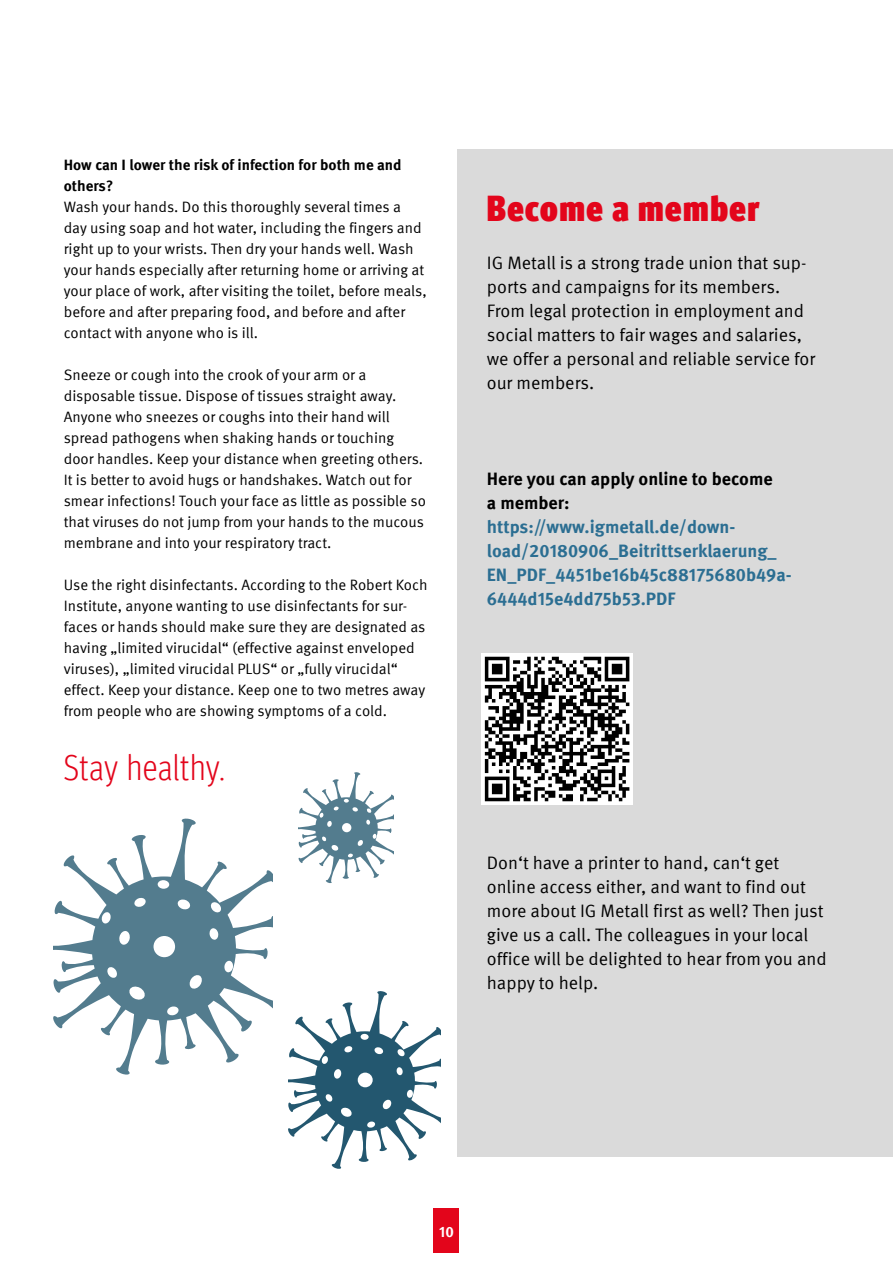
<style>
.page{position:relative;width:893px;height:1263px;background:#fff}
.page>*{position:absolute;margin:0;border:0;box-sizing:border-box;transform-origin:0 0}
.t1{font:900 condensed 36px "Meta Head IGM";letter-spacing:.045em;color:#e3051b}
.t2{font:300 condensed 36px "Meta Head IGM";letter-spacing:.03em;color:#e3051b}
.t3{font:18px/24px "Meta IGM";color:#000}
.t4{font:700 18px/24px "Meta IGM";color:#2b6e92}
.t5{font:700 18px/24px "Meta IGM";color:#000}
.t6{font:15px/21px "Meta IGM";color:#000}
.t7{font:700 15px/21px "Meta IGM";color:#000}
.t8{font:700 15px "Meta IGM";color:#fff}
</style>
<div class="page">
<div style="left:434px;top:1208px;width:25px;height:44px;background:#e3051b"></div>
<div style="left:457px;top:149px;width:436px;height:1008px;background:#dadada"></div>
<svg style="left:481px;top:653px;width:152px;height:152px;background:#f6f6f6"></svg>
<svg style="left:485px;top:657px;width:144px;height:144px;background:#818181"></svg>
<svg style="left:54px;top:818px;width:218px;height:257px"></svg>
<div style="left:154px;top:936px;width:21px;height:21px;background:#fff;border-radius:50%"></div>
<svg style="left:128px;top:986px;width:18px;height:14px"></svg>
<svg style="left:189px;top:974px;width:13px;height:15px"></svg>
<svg style="left:209px;top:928px;width:10px;height:12px"></svg>
<svg style="left:134px;top:897px;width:12px;height:10px"></svg>
<svg style="left:119px;top:930px;width:11px;height:15px"></svg>
<svg style="left:177px;top:899px;width:14px;height:11px"></svg>
<svg style="left:210px;top:901px;width:12px;height:12px"></svg>
<svg style="left:101px;top:911px;width:10px;height:13px"></svg>
<svg style="left:167px;top:1006px;width:12px;height:10px"></svg>
<svg style="left:224px;top:960px;width:9px;height:13px"></svg>
<div style="left:158px;top:880px;width:11px;height:9px;background:#fff;border-radius:50%"></div>
<svg style="left:107px;top:966px;width:10px;height:12px"></svg>
<svg style="left:299px;top:772px;width:94px;height:111px"></svg>
<svg style="left:288px;top:991px;width:152px;height:178px"></svg>
<p class="t7" style="left:64px;top:153px;width:339px">How can I lower the risk of infection for both me and others?</p>
<p class="t6" style="left:64px;top:195px;width:364px">Wash your hands. Do this thoroughly several times a day using soap and hot water, including the fingers and right up to your wrists. Then dry your hands well. Wash your hands especially after returning home or arriving at your place of work, after visiting the toilet, before meals, before and after preparing food, and before and after contact with anyone who is ill.</p>
<p class="t6" style="left:64px;top:363px;width:364px">Sneeze or cough into the crook of your arm or a disposable tissue. Dispose of tissues straight away.<br>Anyone who sneezes or coughs into their hand will spread pathogens when shaking hands or touching door handles. Keep your distance when greeting others.<br>It is better to avoid hugs or handshakes. Watch out for smear infections! Touch your face as little as possible so that viruses do not jump from your hands to the mucous membrane and into your respiratory tract.</p>
<p class="t6" style="left:64px;top:573px;width:365px">Use the right disinfectants. According to the Robert Koch Institute, anyone wanting to use disinfectants for sur&shy;faces or hands should make sure they are designated as having „limited virucidal“ (effective against enveloped viruses), „limited virucidal PLUS“ or „fully virucidal“ effect. Keep your distance. Keep one to two metres away from people who are showing symptoms of a cold.</p>
<h1 class="t2" style="left:64px;top:742px;width:163px">Stay healthy.</h1>
<h1 class="t1" style="left:487px;top:179px;width:274px">Become a member</h1>
<p class="t3" style="left:487px;top:249px;width:330px">IG Metall is a strong trade union that sup&shy;ports and campaigns for its members.<br>From legal protection in employment and social matters to fair wages and salaries, we offer a personal and reliable service for our members.</p>
<p class="t5" style="left:487px;top:465px;width:287px">Here you can apply online to become a member:</p>
<p class="t4" style="left:487px;top:513px;width:306px">https://www.igmetall.de/down&shy;load/20180906_Beitrittserklaerung_ EN_PDF_4451be16b45c88175680b49a-6444d15e4dd75b53.PDF</p>
<p class="t3" style="left:487px;top:849px;width:341px">Don‘t have a printer to hand, can‘t get online access either, and want to find out more about IG Metall first as well? Then just give us a call. The colleagues in your local office will be delighted to hear from you and happy to help.</p>
<p class="t8" style="left:439px;top:1220px;width:16px">10</p>
</div>
